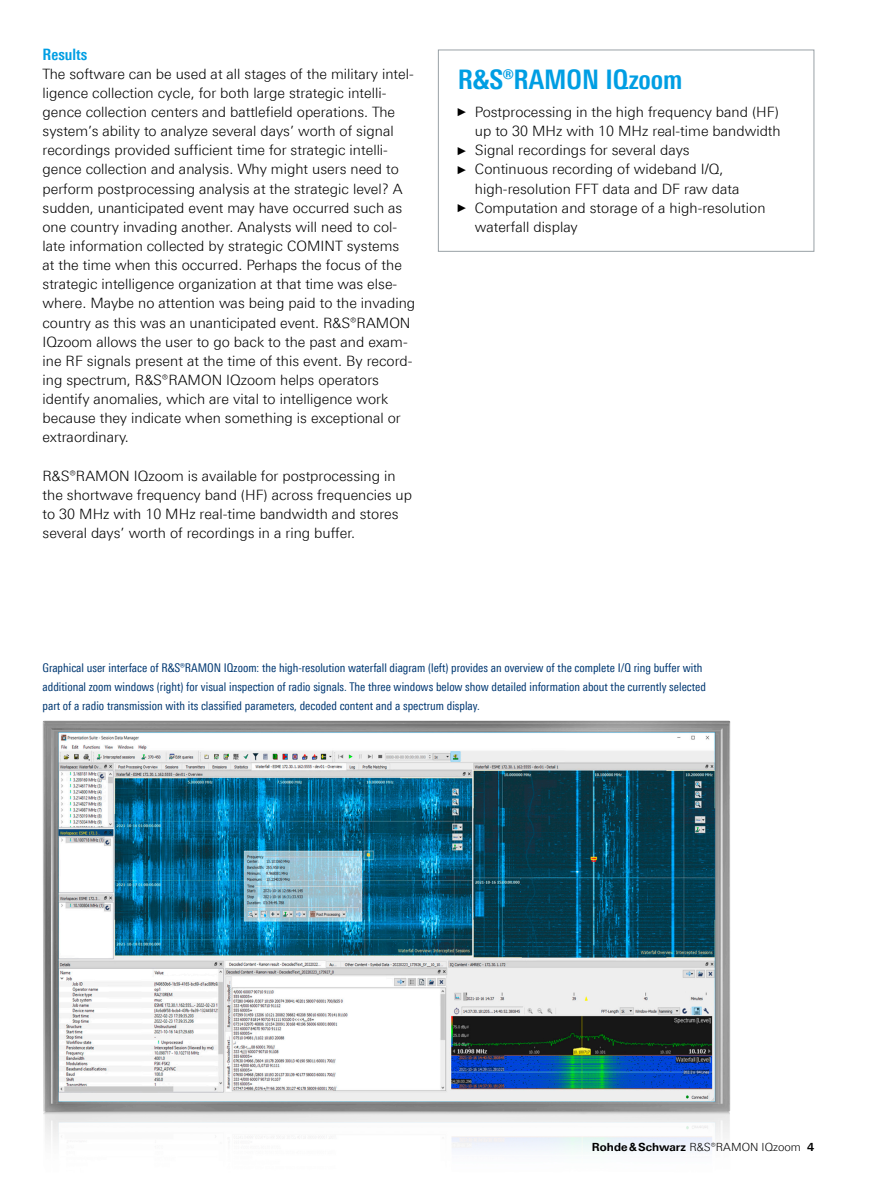
<style>
.page{position:relative;width:893px;height:1191px;background:#fff}
.page>*{position:absolute;margin:0;border:0;box-sizing:border-box;transform-origin:0 0}
.Kasten_Ü{font:700 27px "Linotype Univers 620 Cn";color:#009ee3}
.Absatzfett_cyan{font:700 15.75px "Linotype Univers 620 Cn";color:#009ee3}
.Haupttext_ohne_Abstand{font:300 14.25px/19.2px "Linotype Univers 330";color:#000}
.Haupttext{font:300 14.25px/19.2px "Linotype Univers 330";color:#000}
.Bildunterschrift{font:12px/19.2px "Linotype Univers 420 Cn";color:#003872}
.t1{font:300 11.25px "Linotype Univers 330";color:#000}
.s1{font-family:"Arial Narrow";font-weight:400;font-size:11.4px}
.s2{font-family:"Linotype Univers 630";font-weight:700}
</style>
<div class="page">
<img style="left:43px;top:720px;width:687px;height:392px">
<div style="left:438px;top:50px;width:376px;height:202px;border:1px solid #99a1a6"></div>
<p class="Absatzfett_cyan" style="left:43px;top:45px;width:46px">Results</p>
<p class="Haupttext_ohne_Abstand" style="left:43px;top:64px;width:374px">The software can be used at all stages of the military intel&shy;ligence collection cycle, for both large strategic intelli&shy;gence collection centers and battlefield operations. The system’s ability to analyze several days’ worth of signal recordings provided sufficient time for strategic intelli&shy;gence collection and analysis. Why might users need to perform postprocessing analysis at the strategic level? A sudden, unanticipated event may have occurred such as one country invading another. Analysts will need to col&shy;late information collected by strategic COMINT systems<br>at the time when this occurred. Perhaps the focus of the strategic intelligence organization at that time was else&shy;where. Maybe no attention was being paid to the invading country as this was an unanticipated event. R&amp;S®RAMON IQzoom allows the user to go back to the past and exam&shy;ine RF signals present at the time of this event. By record&shy;ing spectrum, R&amp;S®RAMON IQzoom helps operators identify anomalies, which are vital to intelligence work because they indicate when something is exceptional or extraordinary.</p>
<p class="Haupttext" style="left:43px;top:466px;width:371px">R&amp;S®RAMON IQzoom is available for postprocessing in the shortwave frequency band (HF) across frequencies up to 30 MHz with 10 MHz real-time bandwidth and stores several days’ worth of recordings in a ring buffer.</p>
<p class="Kasten_Ü" style="left:458px;top:63px;width:226px">R&amp;S®RAMON IQzoom</p>
<p class="Haupttext_ohne_Abstand" style="left:458px;top:102px;width:324px;text-align:right"><span class="s1">►</span> Postprocessing in the high frequency band (HF) up to 30 MHz with 10 MHz real-time bandwidth</p>
<p class="Haupttext_ohne_Abstand" style="left:458px;top:140px;width:233px"><span class="s1">►</span> Signal recordings for several days</p>
<p class="Haupttext_ohne_Abstand" style="left:475px;top:160px;width:266px;text-indent:-17px"><span class="s1">►</span> Continuous recording of wideband I/Q, high‑resolution FFT data and DF raw data</p>
<p class="Haupttext_ohne_Abstand" style="left:475px;top:198px;width:292px;text-indent:-17px"><span class="s1">►</span> Computation and storage of a high-resolution waterfall display</p>
<p class="Bildunterschrift" style="left:43px;top:658px;width:665px">Graphical user interface of R&amp;S®RAMON IQzoom: the high-resolution waterfall diagram (left) provides an overview of the complete I/Q ring buffer with additional zoom windows (right) for visual inspection of radio signals. The three windows below show detailed information about the currently selected part of a radio transmission with its classified parameters, decoded content and a spectrum display.</p>
<p class="t1" style="left:592px;top:1140px;width:224px"><span class="s2">Rohde&amp;Schwarz</span> R&amp;S®RAMON IQzoom <span class="s2">4</span></p>
</div>
